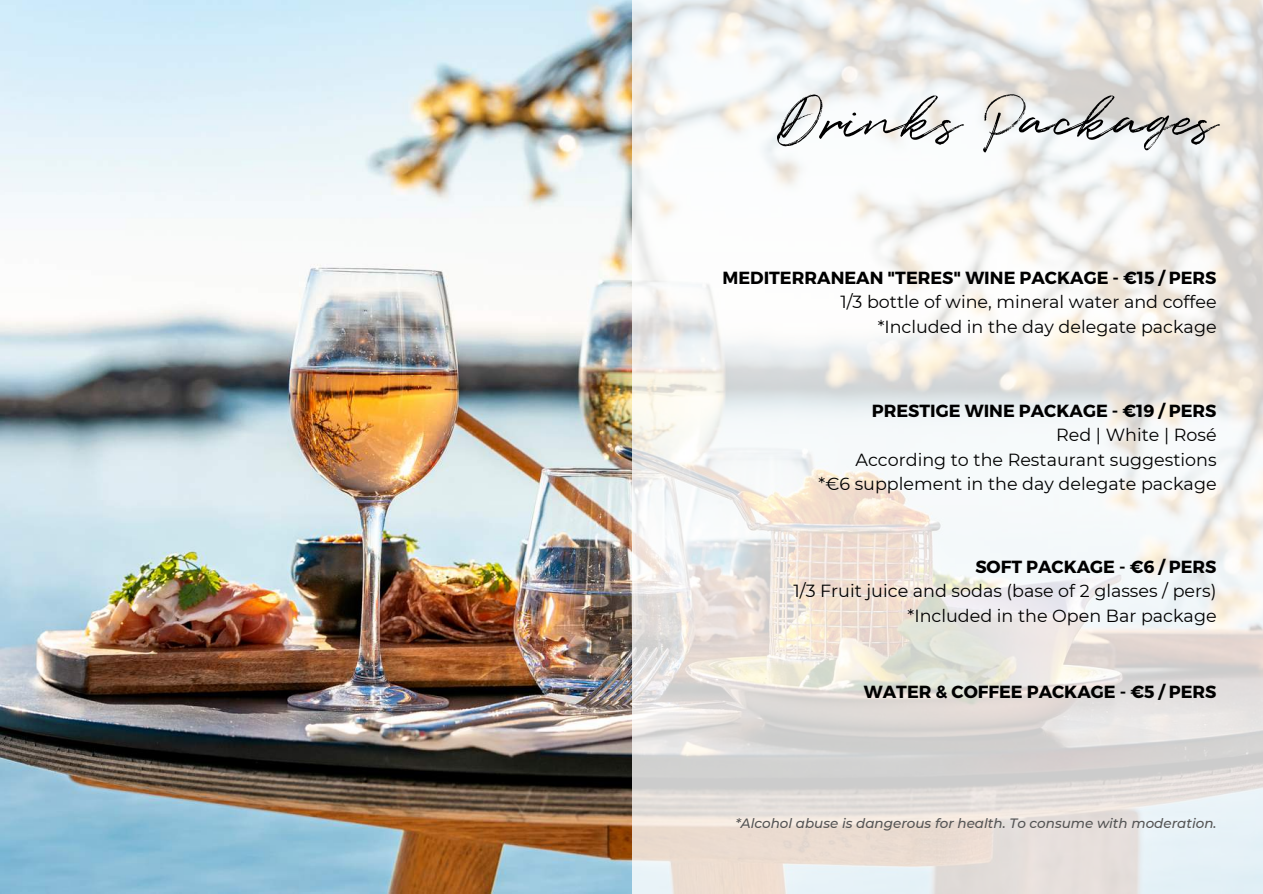
<style>
.page{position:relative;width:1263px;height:894px;background:#fff}
.page>*{position:absolute;margin:0;border:0;box-sizing:border-box;transform-origin:0 0}
.t1{font:57px "Quentin";color:#000}
.t2{font:17.55px/24.3px "Montserrat";color:#000;text-align:right}
.t3{font:700 17.55px "Montserrat";color:#000}
.t4{font:italic 500 13.5px "Montserrat";color:#545454}
</style>
<div class="page">
<img style="left:0;top:0;width:632px;height:893px">
<svg style="left:632px;top:0;width:631px;height:893px"></svg>
<h1 class="t1" style="left:782px;top:82px;width:436px">Drinks Packages</h1>
<p class="t3" style="left:722px;top:266px;width:496px">MEDITERRANEAN "TERES" WINE PACKAGE - €15 / PERS</p>
<p class="t2" style="left:840px;top:290px;width:378px">1/3 bottle of wine, mineral water and coffee *Included in the day delegate package</p>
<p class="t3" style="left:872px;top:399px;width:346px">PRESTIGE WINE PACKAGE - €19 / PERS</p>
<p class="t2" style="left:819px;top:422px;width:399px">Red | White | Rosé<br>According to the Restaurant suggestions<br>*€6 supplement in the day delegate package</p>
<p class="t3" style="left:975px;top:555px;width:243px">SOFT PACKAGE - €6 / PERS</p>
<p class="t2" style="left:793px;top:578px;width:425px">1/3 Fruit juice and sodas (base of 2 glasses / pers) *Included in the Open Bar package</p>
<p class="t3" style="left:864px;top:680px;width:354px">WATER &amp; COFFEE PACKAGE - €5 / PERS</p>
<p class="t4" style="left:735px;top:814px;width:483px">*Alcohol abuse is dangerous for health. To consume with moderation.</p>
</div>
